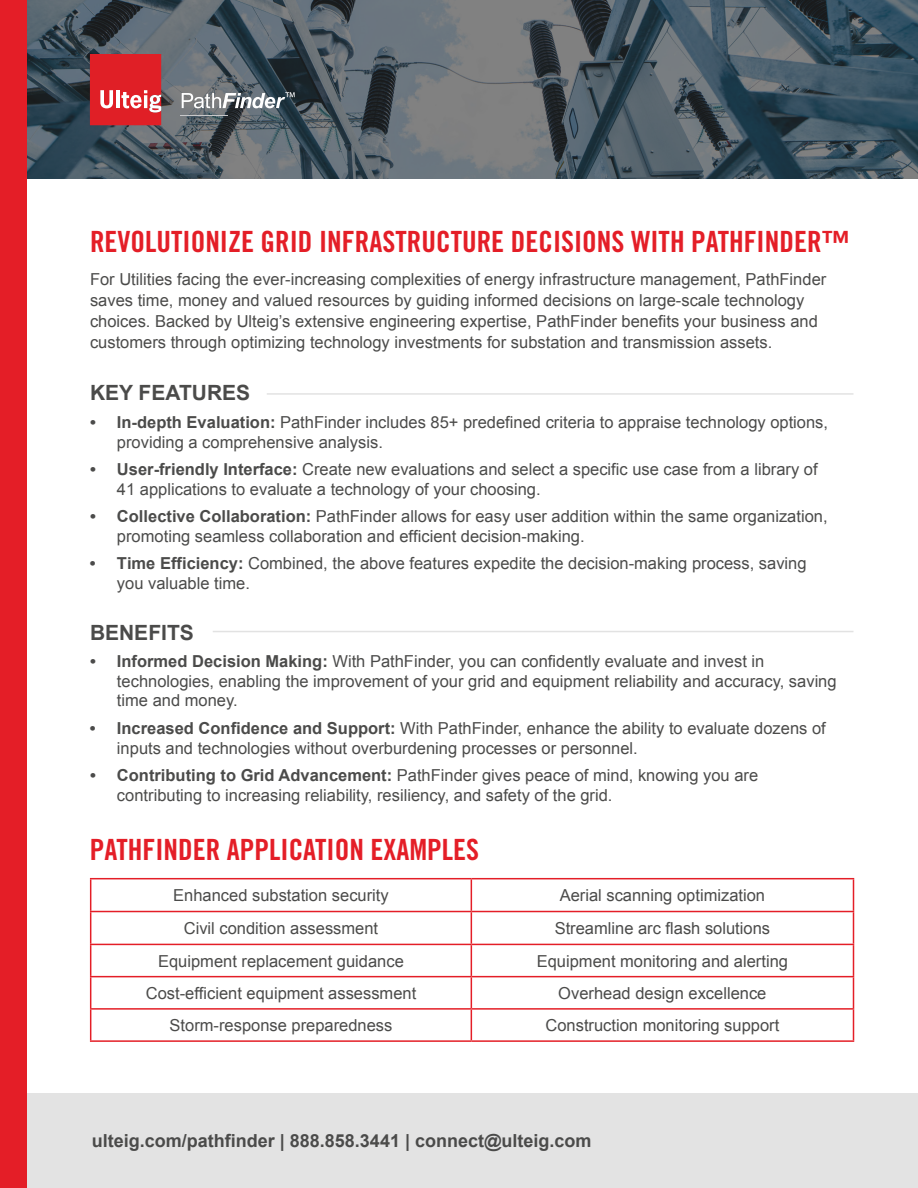
<style>
.page{position:relative;width:918px;height:1188px;background:#fff}
.page>*{position:absolute;margin:0;border:0;box-sizing:border-box;transform-origin:0 0}
.t1{font:29.25px "Trade Gothic Bold Cond Twenty";color:#e41e27}
.t2{font:700 21px "Arial";color:#4b4b4a}
.t3{font:700 18px "Arial";color:#4b4b4a}
.t4{font:16.5px/19.8px "Arial";color:#4b4b4a}
.s1{font-weight:700}
</style>
<div class="page">
<svg style="left:27px;top:0;width:891px;height:179px;background:#505d66"></svg>
<div style="left:12px;top:1093px;width:906px;height:95px;background:#e3e3e3"></div>
<div style="left:0;top:0;width:27px;height:1188px;background:#e41e27"></div>
<hr style="left:267px;top:393px;width:587px;height:2px;background:#e2e2e2">
<hr style="left:213px;top:631px;width:641px;height:1px;background:#e2e2e2">
<svg style="left:90px;top:54px;width:71px;height:71px;background:#e2383e"></svg>
<hr style="left:181px;top:115px;width:47px;height:1px;background:#c7c7c9">
<svg style="left:182px;top:92px;width:113px;height:16px"></svg>
<hr style="left:90px;top:878px;width:381px;height:1px;background:#e41e27">
<hr style="left:90px;top:879px;width:1px;height:32px;background:#e41e27">
<hr style="left:471px;top:878px;width:383px;height:1px;background:#e41e27">
<hr style="left:471px;top:879px;width:1px;height:32px;background:#e41e27">
<hr style="left:853px;top:879px;width:1px;height:32px;background:#e41e27">
<hr style="left:90px;top:911px;width:381px;height:1px;background:#e41e27">
<hr style="left:90px;top:912px;width:1px;height:32px;background:#e41e27">
<hr style="left:471px;top:911px;width:383px;height:1px;background:#e41e27">
<hr style="left:471px;top:912px;width:1px;height:32px;background:#e41e27">
<hr style="left:853px;top:912px;width:1px;height:32px;background:#e41e27">
<hr style="left:90px;top:944px;width:381px;height:1px;background:#e41e27">
<hr style="left:90px;top:945px;width:1px;height:31px;background:#e41e27">
<hr style="left:471px;top:944px;width:383px;height:1px;background:#e41e27">
<hr style="left:471px;top:945px;width:1px;height:31px;background:#e41e27">
<hr style="left:853px;top:945px;width:1px;height:31px;background:#e41e27">
<hr style="left:90px;top:976px;width:381px;height:1px;background:#e41e27">
<hr style="left:90px;top:977px;width:1px;height:31px;background:#e41e27">
<hr style="left:471px;top:976px;width:383px;height:1px;background:#e41e27">
<hr style="left:471px;top:977px;width:1px;height:31px;background:#e41e27">
<hr style="left:853px;top:977px;width:1px;height:31px;background:#e41e27">
<hr style="left:90px;top:1008px;width:381px;height:2px;background:#e41e27">
<hr style="left:90px;top:1010px;width:1px;height:30px;background:#e41e27">
<hr style="left:471px;top:1008px;width:383px;height:2px;background:#e41e27">
<hr style="left:471px;top:1010px;width:1px;height:30px;background:#e41e27">
<hr style="left:853px;top:1010px;width:1px;height:30px;background:#e41e27">
<hr style="left:90px;top:1040px;width:381px;height:2px;background:#e41e27">
<hr style="left:471px;top:1040px;width:383px;height:2px;background:#e41e27">
<h1 class="t1" style="left:90px;top:223px;width:762px">REVOLUTIONIZE GRID INFRASTRUCTURE DECISIONS WITH PATHFINDER™</h1>
<p class="t4" style="left:90px;top:269px;width:738px;line-height:21px">For Utilities facing the ever-increasing complexities of energy infrastructure management, PathFinder saves time, money and valued resources by guiding informed decisions on large-scale technology choices. Backed by Ulteig’s extensive engineering expertise, PathFinder benefits your business and customers through optimizing technology investments for substation and transmission assets.</p>
<p class="t2" style="left:90px;top:379px;width:162px">KEY FEATURES</p>
<p class="t4" style="left:117px;top:412px;width:713px;text-indent:-27px"><span class="s1">• In-depth Evaluation:</span> PathFinder includes 85+ predefined criteria to appraise technology options, providing a comprehensive analysis.</p>
<p class="t4" style="left:117px;top:459px;width:702px;text-indent:-27px"><span class="s1">• User-friendly Interface:</span> Create new evaluations and select a specific use case from a library of<br>41 applications to evaluate a technology of your choosing.</p>
<p class="t4" style="left:117px;top:506px;width:712px;text-indent:-27px"><span class="s1">• Collective Collaboration:</span> PathFinder allows for easy user addition within the same organization, promoting seamless collaboration and efficient decision-making.</p>
<p class="t4" style="left:117px;top:554px;width:691px;text-indent:-27px"><span class="s1">• Time Efficiency:</span> Combined, the above features expedite the decision-making process, saving you valuable time.</p>
<p class="t2" style="left:90px;top:618px;width:105px">BENEFITS</p>
<p class="t4" style="left:117px;top:651px;width:721px;text-indent:-27px"><span class="s1">• Informed Decision Making:</span> With PathFinder, you can confidently evaluate and invest in technologies, enabling the improvement of your grid and equipment reliability and accuracy, saving time and money.</p>
<p class="t4" style="left:117px;top:718px;width:710px;text-indent:-27px"><span class="s1">• Increased Confidence and Support:</span> With PathFinder, enhance the ability to evaluate dozens of inputs and technologies without overburdening processes or personnel.</p>
<p class="t4" style="left:117px;top:765px;width:643px;text-indent:-27px"><span class="s1">• Contributing to Grid Advancement:</span> PathFinder gives peace of mind, knowing you are contributing to increasing reliability, resiliency, and safety of the grid.</p>
<h1 class="t1" style="left:90px;top:832px;width:391px">PATHFINDER APPLICATION EXAMPLES</h1>
<p class="t4" style="left:173px;top:886px;width:217px">Enhanced substation security</p>
<p class="t4" style="left:560px;top:886px;width:207px">Aerial scanning optimization</p>
<p class="t4" style="left:184px;top:918px;width:196px">Civil condition assessment</p>
<p class="t4" style="left:555px;top:918px;width:217px">Streamline arc flash solutions</p>
<p class="t4" style="left:158px;top:951px;width:247px">Equipment replacement guidance</p>
<p class="t4" style="left:537px;top:951px;width:253px">Equipment monitoring and alerting</p>
<p class="t4" style="left:146px;top:983px;width:272px">Cost-efficient equipment assessment</p>
<p class="t4" style="left:558px;top:983px;width:210px">Overhead design excellence</p>
<p class="t4" style="left:170px;top:1016px;width:224px">Storm-response preparedness</p>
<p class="t4" style="left:546px;top:1016px;width:235px">Construction monitoring support</p>
<p class="t3" style="left:92px;top:1128px;width:501px">ulteig.com/pathfinder | 888.858.3441 | connect@ulteig.com</p>
</div>
